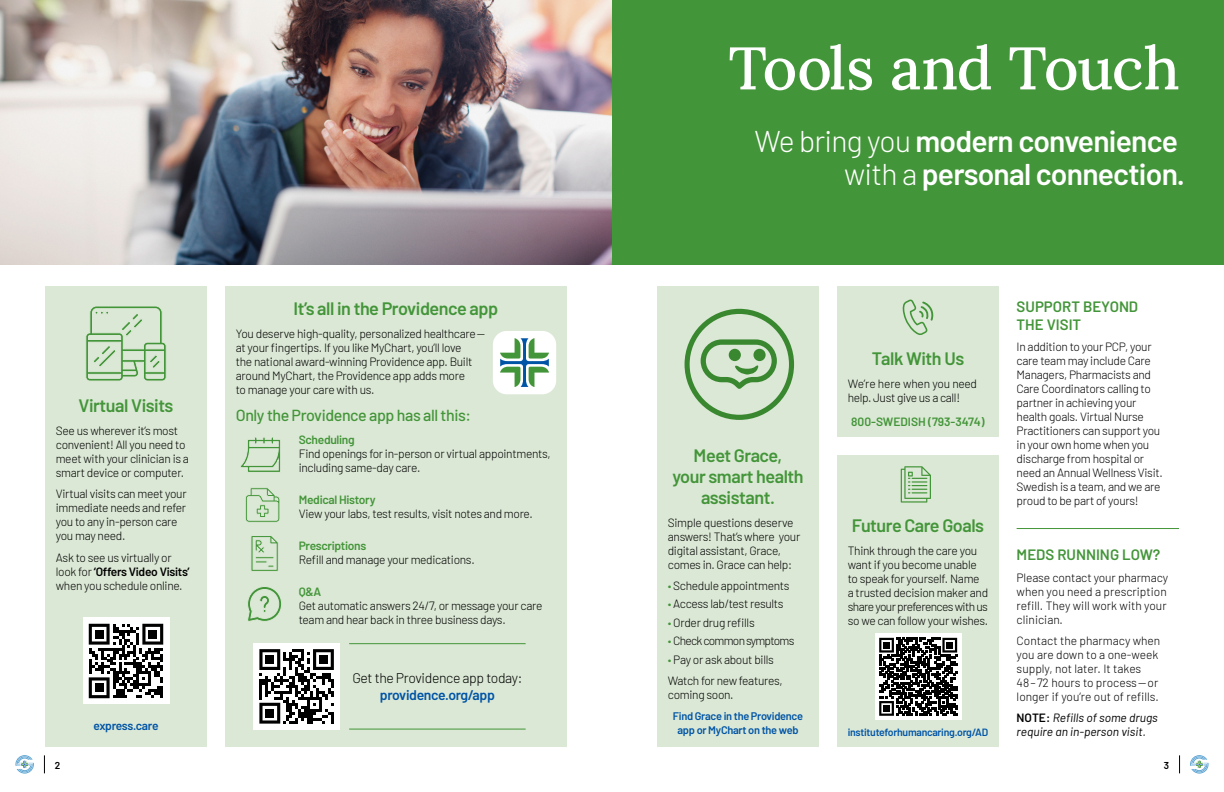
<style>
.page{position:relative;width:1224px;height:792px;background:#fff}
.page>*{position:absolute;margin:0;border:0;box-sizing:border-box;transform-origin:0 0}
.t1{font:500 60px "Lora";letter-spacing:-.025em;color:#fff}
.t2{font:600 30px/33px "Barlow";letter-spacing:-.025em;color:#fff;text-align:right}
.t3{font:600 18px/21px "Barlow";letter-spacing:-.025em;color:#439539;text-align:center}
.t4{font:500 16px "Barlow";letter-spacing:-.025em;color:#439539}
.t5{font:600 15px/18px "Barlow";color:#439539}
.t6{font:300 14px "Barlow";letter-spacing:-.025em;color:#000}
.t7{font:600 14px "Barlow";letter-spacing:-.025em;color:#0054a6}
.t8{font:300 12px/14px "Barlow";letter-spacing:-.025em;color:#000}
.t9{font:300 12px/14px "Barlow";color:#000}
.t10{font:italic 12px/14px "Barlow";color:#000}
.t11{font:600 12px "Barlow";letter-spacing:-.025em;color:#439539}
.t12{font:600 12px "Barlow";color:#439539}
.t13{font:300 12px "Barlow";letter-spacing:-.06em;color:#000}
.t14{font:600 12px "Barlow";letter-spacing:-.035em;color:#0054a6}
.t15{font:600 11px/14px "Barlow";letter-spacing:-.025em;color:#0054a6;text-align:center}
.t16{font:600 10.5px "Barlow";letter-spacing:-.025em;color:#0054a6}
.t17{font:600 10px "Barlow";color:#000}
.s1{font-weight:600}
.s2{font-weight:300}
.s3{color:#439539}
.s4{font-weight:600;font-style:normal}
</style>
<div class="page">
<div style="left:603px;top:0;width:621px;height:264px;background:#439539"></div>
<img style="left:0;top:0;width:612px;height:264px">
<div style="left:45px;top:286px;width:162px;height:461px;background:#dbe8d5"></div>
<svg style="left:86px;top:306px;width:80px;height:75px"></svg>
<div style="left:225px;top:286px;width:342px;height:461px;background:#dbe8d5"></div>
<svg style="left:44px;top:755px;width:1px;height:18px"></svg>
<svg style="left:1179px;top:755px;width:1px;height:18px"></svg>
<svg style="left:1190px;top:755px;width:19px;height:19px"></svg>
<svg style="left:15px;top:755px;width:19px;height:19px"></svg>
<div style="left:837px;top:286px;width:162px;height:151px;background:#dbe8d5"></div>
<svg style="left:903px;top:299px;width:31px;height:36px"></svg>
<div style="left:837px;top:455px;width:162px;height:292px;background:#dbe8d5"></div>
<svg style="left:901px;top:466px;width:30px;height:37px"></svg>
<hr style="left:349px;top:643px;width:177px;height:1px;background:#439539">
<hr style="left:349px;top:729px;width:177px;height:1px;background:#439539">
<div style="left:657px;top:286px;width:162px;height:461px;background:#dbe8d5"></div>
<svg style="left:685px;top:309px;width:109px;height:111px"></svg>
<svg style="left:240px;top:437px;width:41px;height:35px"></svg>
<svg style="left:245px;top:488px;width:35px;height:34px"></svg>
<svg style="left:251px;top:536px;width:27px;height:35px"></svg>
<svg style="left:248px;top:587px;width:34px;height:34px"></svg>
<div style="left:493px;top:331px;width:63px;height:63px;background:#fff;border-radius:14px"></div>
<svg style="left:500px;top:338px;width:49px;height:49px"></svg>
<div style="left:875px;top:634px;width:86px;height:86px;background:#fff"></div>
<svg style="left:879px;top:638px;width:78px;height:78px"></svg>
<div style="left:883px;top:705px;width:7px;height:7px;background:#000"></div>
<div style="left:83px;top:618px;width:86px;height:86px;background:#fff"></div>
<svg style="left:89px;top:624px;width:74px;height:74px"></svg>
<div style="left:95px;top:630px;width:9px;height:9px;background:#000"></div>
<div style="left:148px;top:630px;width:9px;height:9px;background:#000"></div>
<div style="left:95px;top:683px;width:9px;height:9px;background:#000"></div>
<div style="left:253px;top:643px;width:87px;height:87px;background:#fff"></div>
<svg style="left:259px;top:649px;width:75px;height:75px"></svg>
<div style="left:265px;top:655px;width:9px;height:9px;background:#000"></div>
<div style="left:319px;top:655px;width:9px;height:9px;background:#000"></div>
<div style="left:265px;top:709px;width:9px;height:9px;background:#000"></div>
<hr style="left:1017px;top:528px;width:162px;height:1px;background:#439539">
<h1 class="t1" style="left:728px;top:23px;width:453px">Tools and Touch</h1>
<h3 class="t3" style="left:78px;top:394px;width:97px">Virtual Visits</h3>
<p class="t8" style="left:56px;top:423px;width:135px">See us wherever it’s most convenient! All you need to meet with your clinician is a smart device or computer.</p>
<p class="t8" style="left:56px;top:486px;width:132px">Virtual visits can meet your immediate needs and refer you to any in-person care you may need.</p>
<p class="t8" style="left:56px;top:549px;width:135px">Ask to see us virtually or look for <span class="s1">‘Offers Video Visits’ </span>when you schedule online.</p>
<p class="t14" style="left:93px;top:717px;width:67px">express.care</p>
<h3 class="t3" style="left:294px;top:297px;width:206px">It’s all in the Providence app</h3>
<p class="t8" style="left:236px;top:326px;width:251px">You deserve high-quality, personalized healthcare— at your fingertips. If you like MyChart, you’ll love<br>the national award-winning Providence app. Built around MyChart, the Providence app adds more<br>to manage your care with us.</p>
<h3 class="t4" style="left:236px;top:404px;width:237px">Only the Providence app has all this:</h3>
<p class="t11" style="left:299px;top:431px;width:57px">Scheduling</p>
<p class="t8" style="left:299px;top:446px;width:254px">Find openings for in-person or virtual appointments, including same-day care.</p>
<p class="t11" style="left:299px;top:491px;width:78px">Medical History</p>
<p class="t8" style="left:299px;top:506px;width:236px">View your labs, test results, visit notes and more.</p>
<p class="t11" style="left:299px;top:537px;width:69px">Prescriptions</p>
<p class="t8" style="left:299px;top:552px;width:177px">Refill and manage your medications.</p>
<p class="t11" style="left:299px;top:583px;width:24px">Q&amp;A</p>
<p class="t8" style="left:299px;top:598px;width:245px">Get automatic answers 24/7, or message your care team and hear back in three business days.</p>
<p class="t6" style="left:352px;top:668px;width:172px">Get the Providence app today:</p>
<p class="t7" style="left:380px;top:685px;width:116px">providence.org/app</p>
<h2 class="t2" style="left:754px;top:122px;width:432px"><span class="s2">We bring you</span> modern convenience <span class="s2">with a</span> personal connection.</h2>
<h3 class="t3" style="left:672px;top:443px;width:133px">Meet Grace,<br>your smart health assistant.</h3>
<p class="t8" style="left:668px;top:514px;width:134px">Simple questions deserve answers! That’s where your digital assistant, Grace, comes in. Grace can help:</p>
<p class="t8" style="left:668px;top:578px;width:123px"><span class="s3">•</span> Schedule appointments</p>
<p class="t8" style="left:668px;top:596px;width:117px"><span class="s3">•</span> Access lab/test results</p>
<p class="t8" style="left:668px;top:615px;width:88px"><span class="s3">•</span> Order drug refills</p>
<p class="t13" style="left:668px;top:632px;width:128px"><span class="s3">•</span> Check common symptoms</p>
<p class="t8" style="left:668px;top:648px;width:116px;line-height:21.2px"><span class="s3">•</span> Pay or ask about bills<br>Watch for new features,</p>
<p class="t8" style="left:668px;top:687px;width:67px">coming soon.</p>
<p class="t15" style="left:673px;top:708px;width:132px">Find Grace in the Providence app or MyChart on the web</p>
<h3 class="t3" style="left:872px;top:347px;width:94px">Talk With Us</h3>
<p class="t8" style="left:848px;top:376px;width:131px">We’re here when you need help. Just give us a call!</p>
<p class="t12" style="left:851px;top:413px;width:135px">800-SWEDISH (793-3474)</p>
<h3 class="t3" style="left:852px;top:514px;width:134px">Future Care Goals</h3>
<p class="t8" style="left:848px;top:543px;width:142px">Think through the care you want if you become unable to speak for yourself. Name a trusted decision maker and share your preferences with us so we can follow your wishes.</p>
<p class="t16" style="left:848px;top:724px;width:142px">instituteforhumancaring.org/AD</p>
<p class="t5" style="left:1017px;top:296px;width:123px">SUPPORT BEYOND<br>THE VISIT</p>
<p class="t8" style="left:1017px;top:339px;width:148px">In addition to your PCP, your care team may include Care<br>Managers, Pharmacists and<br>Care Coordinators calling to partner in achieving your health goals. Virtual Nurse<br>Practitioners can support you in your own home when you discharge from hospital or need an Annual Wellness Visit.<br>Swedish is a team, and we are proud to be part of yours!</p>
<p class="t5" style="left:1017px;top:545px;width:145px">MEDS RUNNING LOW?</p>
<p class="t9" style="left:1017px;top:569px;width:153px">Please contact your pharmacy when you need a prescription refill. They will work with your clinician.</p>
<p class="t9" style="left:1017px;top:633px;width:145px">Contact the pharmacy when you are down to a one-week supply, not later. It takes<br>48–72 hours to process—or longer if you’re out of refills.</p>
<p class="t10" style="left:1017px;top:710px;width:143px"><span class="s4">NOTE:</span> Refills of some drugs require an in-person visit.</p>
<p class="t17" style="left:55px;top:758px;width:7px">2</p>
<p class="t17" style="left:1164px;top:758px;width:7px">3</p>
</div>
